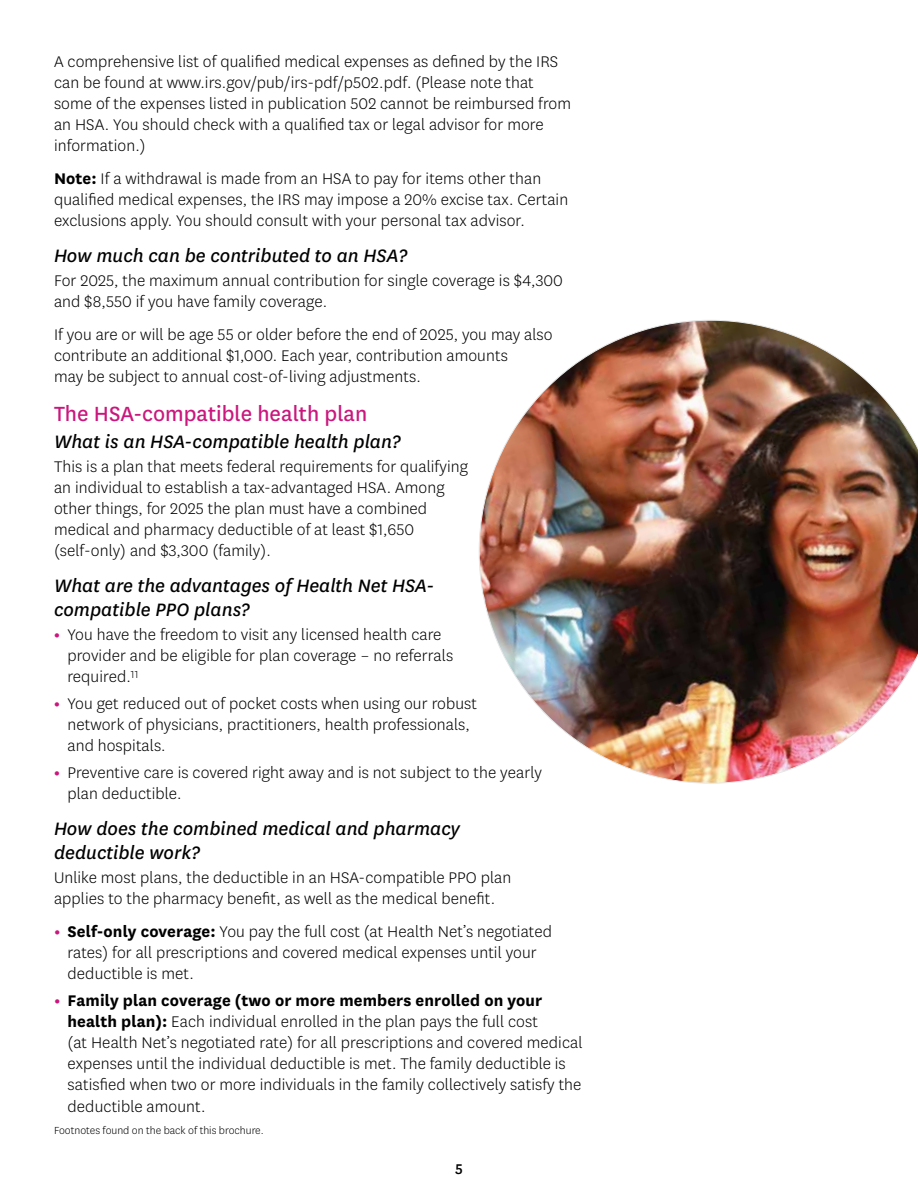
<style>
.page{position:relative;width:918px;height:1188px;background:#fff}
.page>*{position:absolute;margin:0;border:0;box-sizing:border-box;transform-origin:0 0}
.t1{font:24px "Centene Sans";color:#cb177d}
.t2{font:italic 21px/24px "Centene Sans";color:#000}
.t3{font:300 18px/21px "Centene Sans";letter-spacing:.005em;color:#000}
.t4{font:500 16.5px "Centene Sans";color:#000}
.t5{font:300 12px "Centene Sans";color:#000}
.s1{font-weight:700}
.s2{font-weight:700;color:#cb177d}
</style>
<div class="page">
<img style="left:479px;top:320px;width:439px;height:463px">
<p class="t3" style="left:54px;top:51px;width:519px">A comprehensive list of qualified medical expenses as defined by the IRS can be found at www.irs.gov/pub/irs-pdf/p502.pdf. (Please note that some of the expenses listed in publication 502 cannot be reimbursed from an HSA. You should check with a qualified tax or legal advisor for more information.)</p>
<p class="t3" style="left:54px;top:168px;width:516px"><span class="s1">Note:</span> If a withdrawal is made from an HSA to pay for items other than qualified medical expenses, the IRS may impose a 20% excise tax. Certain exclusions apply. You should consult with your personal tax advisor.</p>
<h4 class="t2" style="left:54px;top:243px;width:355px">How much can be contributed to an HSA?</h4>
<p class="t3" style="left:54px;top:270px;width:510px">For 2025, the maximum annual contribution for single coverage is $4,300 and $8,550 if you have family coverage.</p>
<p class="t3" style="left:54px;top:324px;width:500px">If you are or will be age 55 or older before the end of 2025, you may also contribute an additional $1,000. Each year, contribution amounts<br>may be subject to annual cost-of-living adjustments.</p>
<h3 class="t1" style="left:54px;top:398px;width:315px">The HSA-compatible health plan</h3>
<h4 class="t2" style="left:54px;top:429px;width:348px">What is an HSA-compatible health plan?</h4>
<p class="t3" style="left:54px;top:456px;width:416px">This is a plan that meets federal requirements for qualifying an individual to establish a tax-advantaged HSA. Among other things, for 2025 the plan must have a combined medical and pharmacy deductible of at least $1,650 (self-only) and $3,300 (family).</p>
<h4 class="t2" style="left:54px;top:573px;width:382px">What are the advantages of Health Net HSA&shy;compatible PPO plans?</h4>
<p class="t3" style="left:67px;top:624px;width:387px;text-indent:-14px"><span class="s2">•</span> You have the freedom to visit any licensed health care provider and be eligible for plan coverage – no referrals required.<sup>11</sup></p>
<p class="t3" style="left:67px;top:693px;width:411px;text-indent:-14px"><span class="s2">•</span> You get reduced out of pocket costs when using our robust network of physicians, practitioners, health professionals, and hospitals.</p>
<p class="t3" style="left:67px;top:762px;width:476px;text-indent:-14px"><span class="s2">•</span> Preventive care is covered right away and is not subject to the yearly plan deductible.</p>
<h4 class="t2" style="left:54px;top:816px;width:407px">How does the combined medical and pharmacy deductible work?</h4>
<p class="t3" style="left:54px;top:867px;width:459px">Unlike most plans, the deductible in an HSA-compatible PPO plan applies to the pharmacy benefit, as well as the medical benefit.</p>
<p class="t3" style="left:68px;top:921px;width:486px;text-indent:-14px"><span class="s2">•</span> <span class="s1">Self-only coverage:</span> You pay the full cost (at Health Net’s negotiated rates) for all prescriptions and covered medical expenses until your deductible is met.</p>
<p class="t3" style="left:68px;top:990px;width:516px;text-indent:-14px"><span class="s2">•</span> <span class="s1">Family plan coverage (two or more members enrolled on your health plan):</span> Each individual enrolled in the plan pays the full cost<br>(at Health Net’s negotiated rate) for all prescriptions and covered medical expenses until the individual deductible is met. The family deductible is satisfied when two or more individuals in the family collectively satisfy the deductible amount.</p>
<p class="t5" style="left:54px;top:1123px;width:211px">Footnotes found on the back of this brochure.</p>
<p class="t4" style="left:455px;top:1157px;width:9px">5</p>
</div>
